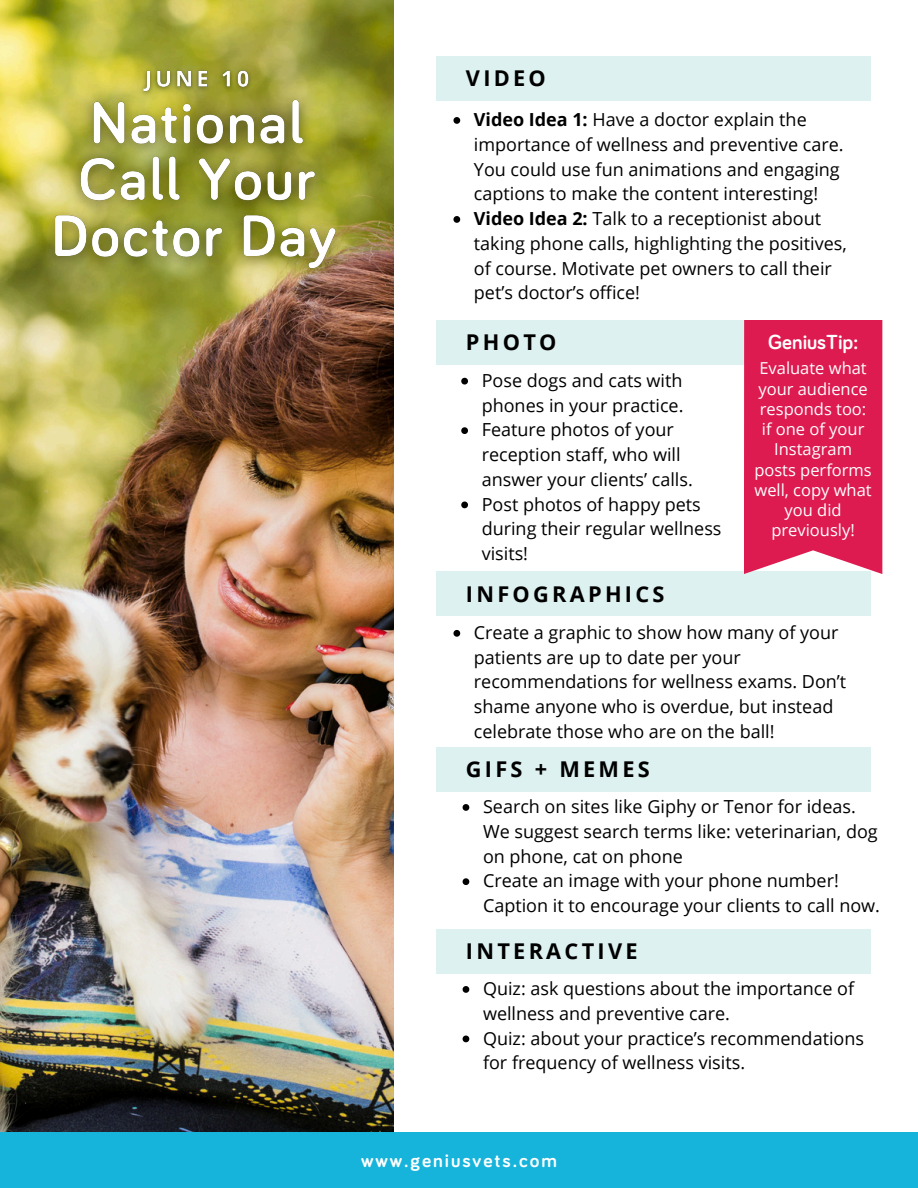
<style>
.page{position:relative;width:918px;height:1188px;background:#fff}
.page>*{position:absolute;margin:0;border:0;box-sizing:border-box;transform-origin:0 0}
.t1{font:700 21.75px "Open Sans";letter-spacing:.15em;color:#000}
.t2{font:700 21px "Bariol";color:#fff}
.t3{font:700 19.5px "Bariol";letter-spacing:.1em;color:#fff}
.t4{font:18px/24.8px "Open Sans";color:#000}
.t5{font:16.5px/20.2px "Open Sans";color:#fff;text-align:center}
.s1{font-weight:700}
</style>
<div class="page">
<div style="left:437px;top:56px;width:434px;height:45px;background:#ddf1f1"></div>
<img style="left:0;top:0;width:394px;height:1132px">
<div style="left:0;top:1132px;width:918px;height:56px;background:#16b4db"></div>
<div style="left:437px;top:320px;width:434px;height:44px;background:#ddf1f1"></div>
<div style="left:437px;top:572px;width:434px;height:44px;background:#ddf1f1"></div>
<div style="left:437px;top:747px;width:434px;height:45px;background:#ddf1f1"></div>
<div style="left:437px;top:929px;width:434px;height:45px;background:#ddf1f1"></div>
<div style="left:744px;top:320px;width:138px;height:254px;background:#de1b50"></div>
<svg style="left:453px;top:630px;width:7px;height:7px"></svg>
<svg style="left:453px;top:117px;width:7px;height:7px"></svg>
<svg style="left:453px;top:216px;width:7px;height:7px"></svg>
<svg style="left:461px;top:378px;width:7px;height:7px"></svg>
<svg style="left:461px;top:427px;width:7px;height:7px"></svg>
<svg style="left:461px;top:502px;width:7px;height:6px"></svg>
<svg style="left:463px;top:804px;width:6px;height:7px"></svg>
<svg style="left:463px;top:878px;width:6px;height:7px"></svg>
<svg style="left:463px;top:986px;width:6px;height:7px"></svg>
<svg style="left:463px;top:1036px;width:6px;height:6px"></svg>
<img style="left:34px;top:81px;width:325px;height:211px">
<img style="left:133px;top:62px;width:125px;height:40px">
<h2 class="t1" style="left:466px;top:63px;width:81px">VIDEO</h2>
<p class="t4" style="left:474px;top:107px;width:371px"><span class="s1">Video Idea 1:</span> Have a doctor explain the importance of wellness and preventive care.<br>You could use fun animations and engaging captions to make the content interesting!</p>
<p class="t4" style="left:474px;top:206px;width:374px"><span class="s1">Video Idea 2:</span> Talk to a receptionist about taking phone calls, highlighting the positives, of course. Motivate pet owners to call their pet’s doctor’s office!</p>
<h2 class="t1" style="left:466px;top:327px;width:92px">PHOTO</h2>
<h3 class="t4" style="left:482px;top:367px;width:203px">Pose dogs and cats with phones in your practice.</h3>
<p class="t4" style="left:482px;top:417px;width:213px">Feature photos of your reception staff, who will answer your clients’ calls.</p>
<p class="t4" style="left:482px;top:491px;width:241px">Post photos of happy pets during their regular wellness visits!</p>
<p class="t1" style="left:466px;top:578px;width:200px">INFOGRAPHICS</p>
<p class="t2" style="left:768px;top:333px;width:91px">GeniusTip:</p>
<h2 class="t5" style="left:754px;top:358px;width:119px">Evaluate what your audience responds too: if one of your<br>Instagram posts performs well, copy what you did previously!</h2>
<p class="t4" style="left:474px;top:620px;width:374px">Create a graphic to show how many of your patients are up to date per your recommendations for wellness exams. Don’t shame anyone who is overdue, but instead celebrate those who are on the ball!</p>
<p class="t1" style="left:466px;top:754px;width:185px">GIFS + MEMES</p>
<h2 class="t4" style="left:483px;top:794px;width:396px">Search on sites like Giphy or Tenor for ideas.<br>We suggest search terms like: veterinarian, dog on phone, cat on phone</h2>
<p class="t4" style="left:483px;top:868px;width:399px">Create an image with your phone number!<br>Caption it to encourage your clients to call now.</p>
<h2 class="t1" style="left:466px;top:936px;width:173px">INTERACTIVE</h2>
<p class="t4" style="left:483px;top:976px;width:373px">Quiz: ask questions about the importance of wellness and preventive care.</p>
<p class="t4" style="left:483px;top:1025px;width:383px">Quiz: about your practice’s recommendations for frequency of wellness visits.</p>
<p class="t3" style="left:361px;top:1152px;width:197px">www.geniusvets.com</p>
</div>
